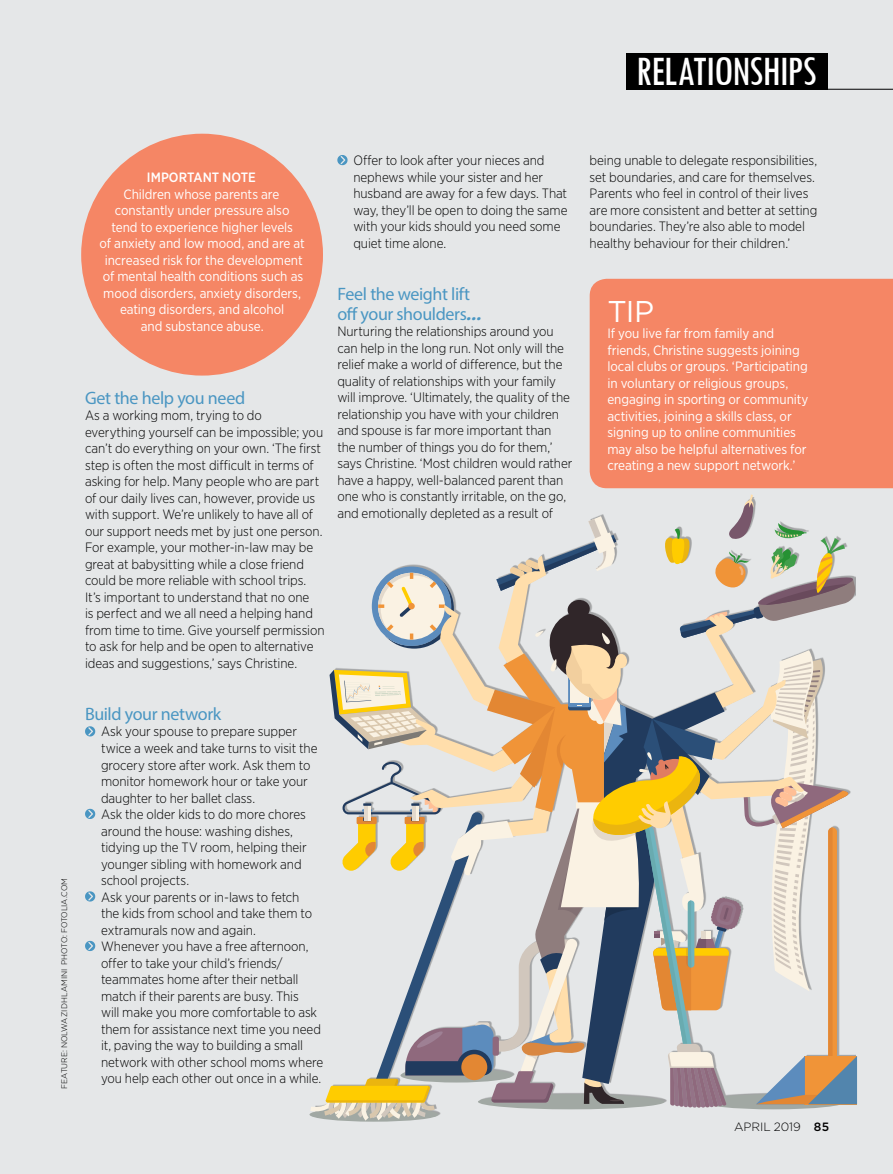
<style>
.page{position:relative;width:893px;height:1174px;background:#e5e7e8}
.page>*{position:absolute;margin:0;border:0;box-sizing:border-box;transform-origin:0 0}
.t1{font:condensed 43.5px "Tw Cen";letter-spacing:-.03em;color:#fff}
.t2{font:30px "Gotham";color:#fff}
.t3{font:18px/19.5px "Myriad Pro";letter-spacing:-.02em;color:#4a96c2}
.t4{font:300 13.5px/16.5px "Gotham Narrow";letter-spacing:-.005em;color:#000}
.t5{font:13.5px/16.5px "Gotham Narrow";letter-spacing:-.005em;color:#fff;text-align:center}
.t6{font:500 13.5px "Gotham Narrow";color:#fff}
.t7{font:300 12px "Gotham";letter-spacing:-.005em;color:#000}
.t8{font:300 8.1px "Gotham Narrow";letter-spacing:-.005em;color:#000;scale:1.11 1}
.s1{font-family:"Playfair Display";font-weight:900;font-style:italic}
.s2{font-weight:500}
</style>
<div class="page">
<div style="left:590px;top:279px;width:303px;height:209px;background:#f58665"></div>
<div style="left:626px;top:53px;width:201px;height:37px;background:#000"></div>
<hr style="left:626px;top:89px;width:267px;height:1px;background:#000">
<div style="left:81px;top:134px;width:242px;height:241px;background:#f58665;border-radius:50%"></div>
<svg style="left:85px;top:726px;width:10px;height:10px"></svg>
<svg style="left:85px;top:809px;width:10px;height:10px"></svg>
<svg style="left:85px;top:891px;width:10px;height:10px"></svg>
<svg style="left:85px;top:941px;width:10px;height:10px"></svg>
<svg style="left:337px;top:155px;width:11px;height:10px"></svg>
<div style="left:309px;top:1107px;width:129px;height:14px;background:#a1a8a3;border-radius:50%"></div>
<svg style="left:310px;top:494px;width:547px;height:626px;background:#d2ccc2"></svg>
<h1 class="t1" style="left:636px;top:45px;width:182px">RELATIONSHIPS</h1>
<p class="t8" style="left:59px;top:1089px;width:191px;rotate:-90deg">FEATURE: NOLWAZI DHLAMINI PHOTO: FOTOLIA.COM</p>
<p class="t6" style="left:147px;top:169px;width:110px">IMPORTANT NOTE</p>
<p class="t5" style="left:100px;top:185px;width:207px">Children whose parents are constantly under pressure also<br>tend to experience higher levels<br>of anxiety and low mood, and are at increased risk for the development of mental health conditions such as mood disorders, anxiety disorders, eating disorders, and alcohol<br>and substance abuse.</p>
<h3 class="t3" style="left:85px;top:387px;width:162px">Get the help you need</h3>
<p class="t4" style="left:85px;top:407px;width:241px">As a working mom, trying to do everything yourself can be impossible; you can’t do everything on your own. ‘The first step is often the most difficult in terms of asking for help. Many people who are part of our daily lives can, however, provide us with support. We’re unlikely to have all of our support needs met by just one person.<br>For example, your mother-in-law may be great at babysitting while a close friend could be more reliable with school trips.<br>It’s important to understand that no one<br>is perfect and we all need a helping hand from time to time. Give yourself permission to ask for help and be open to alternative ideas and suggestions,’ says Christine.</p>
<p class="t4" style="left:353px;top:152px;width:216px">Offer to look after your nieces and nephews while your sister and her husband are away for a few days. That way, they’ll be open to doing the same with your kids should you need some quiet time alone.</p>
<p class="t4" style="left:590px;top:152px;width:229px">being unable to delegate responsibilities, set boundaries, and care for themselves.<br>Parents who feel in control of their lives are more consistent and better at setting boundaries. They’re also able to model healthy behaviour for their children.’</p>
<h3 class="t3" style="left:337px;top:284px;width:147px">Feel the weight lift off your shoulders<span class="s1">…</span></h3>
<p class="t4" style="left:337px;top:323px;width:237px">N urturing the relationships around you can help in the long run. Not only will the relief make a world of difference, but the quality of relationships with your family will improve. ‘U ltimately, the quality of the relationship you have with your children and spouse is far more important than the number of things you do for them,’ says Christine. ‘Most children would rather have a happy, well-balanced parent than one who is constantly irritable, on the go, and emotionally depleted as a result of</p>
<h2 class="t2" style="left:607px;top:292px;width:48px">TIP</h2>
<p class="t5" style="left:607px;top:325px;width:203px;text-align:left">If you live far from family and friends, Christine suggests joining local clubs or groups. ‘Participating in voluntary or religious groups, engaging in sporting or community activities, joining a skills class, or signing up to online communities may also be helpful alternatives for creating a new support network.’</p>
<h3 class="t3" style="left:85px;top:704px;width:138px">Build your network</h3>
<p class="t4" style="left:101px;top:723px;width:224px">Ask your spouse to prepare supper twice a week and take turns to visit the grocery store after work. Ask them to monitor homework hour or take your daughter to her ballet class.<br>Ask the older kids to do more chores around the house: washing dishes, tidying up the TV room, helping their younger sibling with homework and school projects.<br>Ask your parents or in-laws to fetch<br>the kids from school and take them to extramurals now and again.<br>Whenever you have a free afternoon, offer to take your child’s friends/ teammates home after their netball match if their parents are busy. This<br>will make you more comfortable to ask them for assistance next time you need it, paving the way to building a small network with other school moms where you help each other out once in a while.</p>
<p class="t7" style="left:734px;top:1119px;width:96px">April 2019 <span class="s2">85</span></p>
</div>
